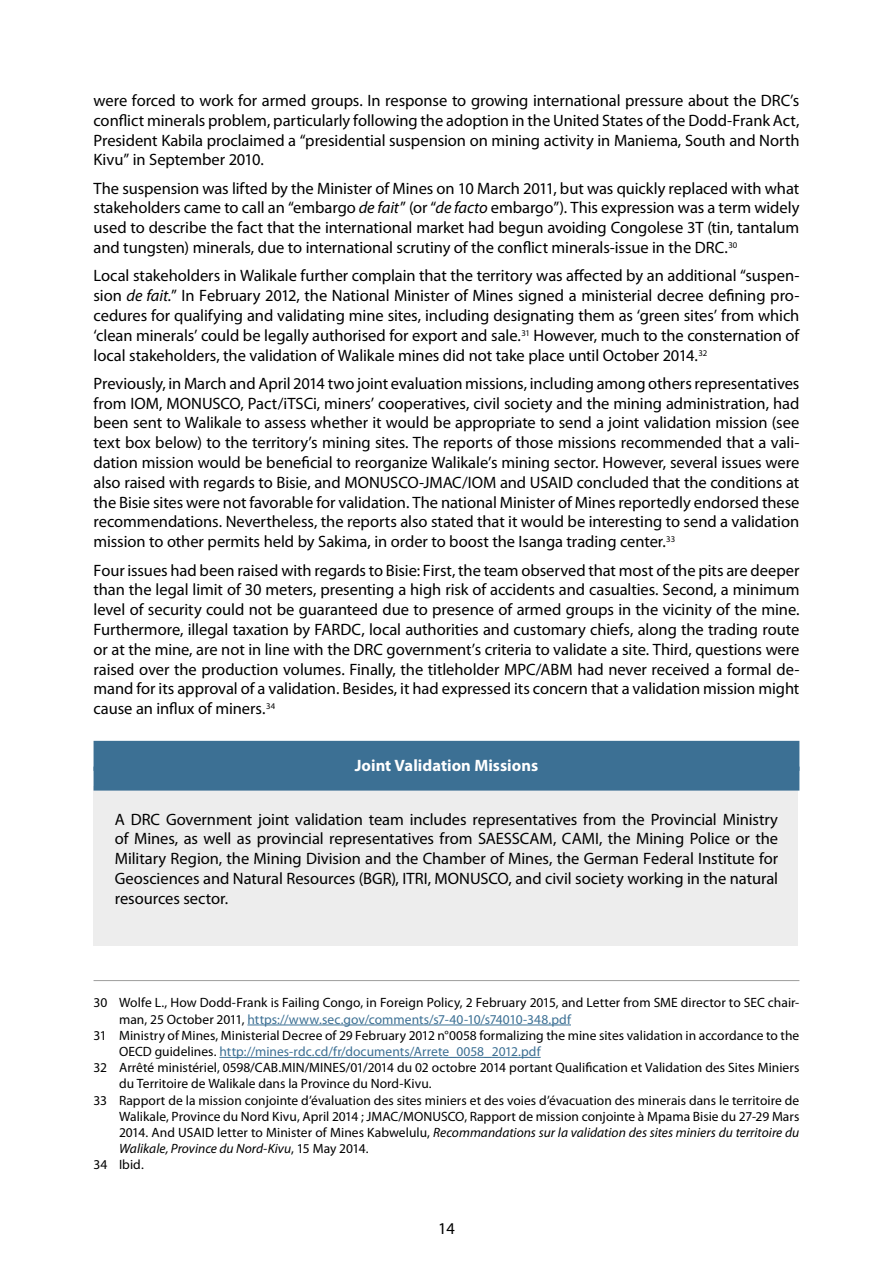
<style>
.page{position:relative;width:893px;height:1263px;background:#fff}
.page>*{position:absolute;margin:0;border:0;box-sizing:border-box;transform-origin:0 0}
.t1{font:16.5px/19.8px "Myriad Pro";letter-spacing:-.005em;color:#000;text-align:justify}
.t2{font:700 16.5px "Myriad Pro";color:#fff}
.t3{font:13.5px "Myriad Pro";letter-spacing:.005em;color:#000}
.t4{font:italic 13.5px "Myriad Pro";color:#000}
.t5{font:13.5px "Myriad Pro";letter-spacing:.005em;color:#3c7094}
.s1{font-style:italic}
.s2{color:#000}
.s3{font-style:normal}
</style>
<div class="page">
<div style="left:94px;top:787px;width:704px;height:159px;background:#ededed"></div>
<div style="left:94px;top:741px;width:705px;height:30px;background:#3c7094"></div>
<div style="left:94px;top:766px;width:705px;height:24px;background:#3c7094"></div>
<hr style="left:94px;top:980px;width:705px;height:1px;background:#9d9d9c">
<hr style="left:247px;top:1025px;width:324px;height:1px;background:#3c7094">
<hr style="left:219px;top:1057px;width:322px;height:1px;background:#3c7094">
<p class="t1" style="left:94px;top:91px;width:707px">were forced to work for armed groups. In response to growing international pressure about the DRC’s conflict minerals problem, particularly following the adoption in the United States of the Dodd-Frank Act, President Kabila proclaimed a “presidential suspension on mining activity in Maniema, South and North Kivu” in September 2010.</p>
<p class="t1" style="left:94px;top:179px;width:707px">The suspension was lifted by the Minister of Mines on 10 March 2011, but was quickly replaced with what stakeholders came to call an “embargo <span class="s1">de fait</span>” (or “<span class="s1">de facto</span> embargo”). This expression was a term widely used to describe the fact that the international market had begun avoiding Congolese 3T (tin, tantalum and tungsten) minerals, due to international scrutiny of the conflict minerals-issue in the DRC.<sup>30</sup></p>
<p class="t1" style="left:94px;top:266px;width:707px">Local stakeholders in Walikale further complain that the territory was affected by an additional “suspen&shy;sion <span class="s1">de fait.</span>” In February 2012, the National Minister of Mines signed a ministerial decree defining pro&shy;cedures for qualifying and validating mine sites, including designating them as ‘green sites’ from which ‘clean minerals’ could be legally authorised for export and sale.<sup>31</sup> However, much to the consternation of local stakeholders, the validation of Walikale mines did not take place until October 2014.<sup>32</sup></p>
<p class="t1" style="left:94px;top:374px;width:707px">Previously, in March and April 2014 two joint evaluation missions, including among others representatives from IOM, MONUSCO, Pact/iTSCi, miners’ cooperatives, civil society and the mining administration, had been sent to Walikale to assess whether it would be appropriate to send a joint validation mission (see text box below) to the territory’s mining sites. The reports of those missions recommended that a vali&shy;dation mission would be beneficial to reorganize Walikale’s mining sector. However, several issues were also raised with regards to Bisie, and MONUSCO-JMAC/IOM and USAID concluded that the conditions at the Bisie sites were not favorable for validation. The national Minister of Mines reportedly endorsed these recommendations. Nevertheless, the reports also stated that it would be interesting to send a validation mission to other permits held by Sakima, in order to boost the Isanga trading center.<sup>33</sup></p>
<p class="t1" style="left:94px;top:560px;width:707px">Four issues had been raised with regards to Bisie: First, the team observed that most of the pits are deeper than the legal limit of 30 meters, presenting a high risk of accidents and casualties. Second, a minimum level of security could not be guaranteed due to presence of armed groups in the vicinity of the mine.<br>Furthermore, illegal taxation by FARDC, local authorities and customary chiefs, along the trading route or at the mine, are not in line with the DRC government’s criteria to validate a site. Third, questions were raised over the production volumes. Finally, the titleholder MPC/ABM had never received a formal de&shy;mand for its approval of a validation. Besides, it had expressed its concern that a validation mission might cause an influx of miners.<sup>34</sup></p>
<p class="t2" style="left:355px;top:756px;width:185px">Joint Validation Missions</p>
<p class="t1" style="left:115px;top:809px;width:665px">A DRC Government joint validation team includes representatives from the Provincial Ministry of Mines, as well as provincial representatives from SAESSCAM, CAMI, the Mining Police or the Military Region, the Mining Division and the Chamber of Mines, the German Federal Institute for Geosciences and Natural Resources (BGR), ITRI, MONUSCO, and civil society working in the natural resources sector.</p>
<p class="t3" style="left:94px;top:995px;width:707px">30 Wolfe L., How Dodd-Frank is Failing Congo, in Foreign Policy, 2 February 2015, and Letter from SME director to SEC chair-</p>
<p class="t5" style="left:119px;top:1012px;width:453px"><span class="s2">man, 25 October 2011,</span> https://www.sec.gov/comments/s7-40-10/s74010-348.pdf</p>
<p class="t3" style="left:94px;top:1028px;width:707px">31 Ministry of Mines, Ministerial Decree of 29 February 2012 n°0058 formalizing the mine sites validation in accordance to the</p>
<p class="t5" style="left:119px;top:1044px;width:423px"><span class="s2">OECD guidelines.</span> http://mines-rdc.cd/fr/documents/Arrete_0058_2012.pdf</p>
<p class="t3" style="left:94px;top:1060px;width:707px">32 Arrêté ministériel, 0598/CAB.MIN/MINES/01/2014 du 02 octobre 2014 portant Qualification et Validation des Sites Miniers</p>
<p class="t3" style="left:119px;top:1076px;width:314px">du Territoire de Walikale dans la Province du Nord-Kivu.</p>
<p class="t3" style="left:94px;top:1093px;width:707px">33 Rapport de la mission conjointe d’évaluation des sites miniers et des voies d’évacuation des minerais dans le territoire de</p>
<p class="t3" style="left:119px;top:1109px;width:682px">Walikale, Province du Nord Kivu, April 2014 ; JMAC/MONUSCO, Rapport de mission conjointe à Mpama Bisie du 27-29 Mars</p>
<p class="t4" style="left:119px;top:1125px;width:682px"><span class="s3">2014. And USAID letter to Minister of Mines Kabwelulu,</span> Recommandations sur la validation des sites miniers du territoire du</p>
<p class="t4" style="left:119px;top:1141px;width:251px">Walikale, Province du Nord-Kivu<span class="s3">, 15 May 2014.</span></p>
<p class="t3" style="left:94px;top:1157px;width:52px">34 Ibid.</p>
<p class="t1" style="left:438px;top:1218px;width:18px">14</p>
</div>
